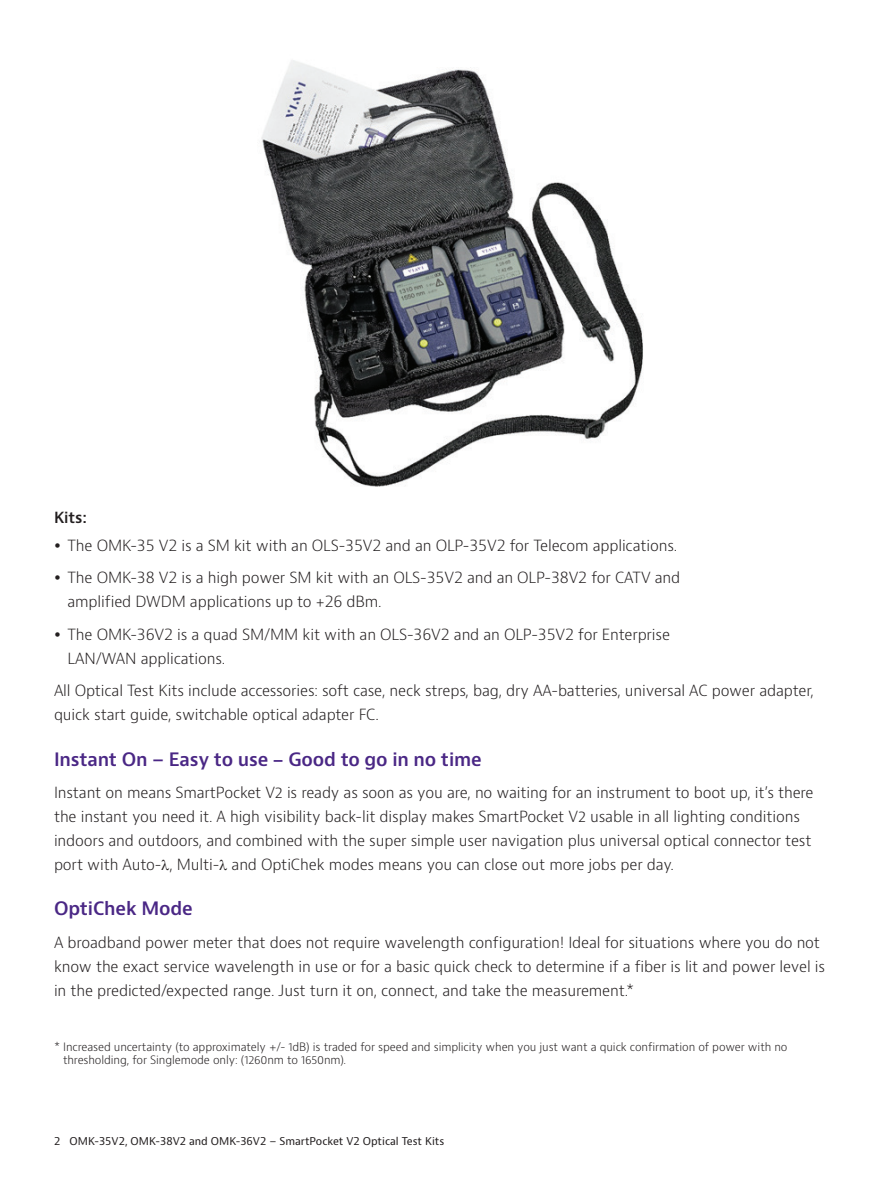
<style>
.page{position:relative;width:893px;height:1191px;background:#fff}
.page>*{position:absolute;margin:0;border:0;box-sizing:border-box;transform-origin:0 0}
.H2_Heading_Purple_12{font:600 18px "Bernino Sans";letter-spacing:-.01em;color:#4a2785}
.P_10_16{font:300 15px/24px "Bernino Sans";letter-spacing:-.01em;color:#231f20}
.H3_Heading_Level_3{font:600 15px "Bernino Sans";color:#231f20}
.P_10_16-2{font:300 11.25px/13.5px "Bernino Sans";letter-spacing:-.01em;color:#231f20}
.t1{font:10.5px "Bernino Sans";color:#231f20}
</style>
<div class="page">
<img style="left:261px;top:60px;width:382px;height:427px">
<p class="H3_Heading_Level_3" style="left:54px;top:507px;width:35px">Kits:</p>
<p class="P_10_16" style="left:68px;top:533px;width:611px">The OMK-35 V2 is a SM kit with an OLS-35V2 and an OLP-35V2 for Telecom applications.</p>
<p class="P_10_16" style="left:68px;top:566px;width:614px">The OMK-38 V2 is a high power SM kit with an OLS-35V2 and an OLP-38V2 for CATV and amplified DWDM applications up to +26 dBm.</p>
<p class="P_10_16" style="left:68px;top:622px;width:604px">The OMK-36V2 is a quad SM/MM kit with an OLS-36V2 and an OLP-35V2 for Enterprise<br>LAN/WAN applications.</p>
<p class="P_10_16" style="left:54px;top:679px;width:761px">All Optical Test Kits include accessories: soft case, neck streps, bag, dry AA-batteries, universal AC power adapter, quick start guide, switchable optical adapter FC.</p>
<p class="H2_Heading_Purple_12" style="left:54px;top:747px;width:429px">Instant On – Easy to use - Good to go in no time</p>
<p class="P_10_16" style="left:54px;top:781px;width:761px">Instant on means SmartPocket V2 is ready as soon as you are, no waiting for an instrument to boot up, it’s there the instant you need it. A high visibility back-lit display makes SmartPocket V2 usable in all lighting conditions indoors and outdoors, and combined with the super simple user navigation plus universal optical connector test port with Auto- , Multi- and OptiChek modes means you can close out more jobs per day.</p>
<p class="H2_Heading_Purple_12" style="left:54px;top:897px;width:140px">OptiChek Mode</p>
<p class="P_10_16" style="left:54px;top:930px;width:773px">A broadband power meter that does not require wavelength configuration! Ideal for situations where you do not know the exact service wavelength in use or for a basic quick check to determine if a fiber is lit and power level is in the predicted/expected range. Just turn it on, connect, and take the measurement.*</p>
<p class="P_10_16-2" style="left:63px;top:1039px;width:726px;text-indent:-9px">* Increased uncertainty (to approximately +/- 1dB) is traded for speed and simplicity when you just want a quick confirmation of power with no thresholding, for Singlemode only: (1260nm to 1650nm).</p>
<p class="t1" style="left:54px;top:1134px;width:392px">2 OMK-35V2, OMK-38V2 and OMK-36V2 – SmartPocket V2 Optical Test Kits</p>
</div>
